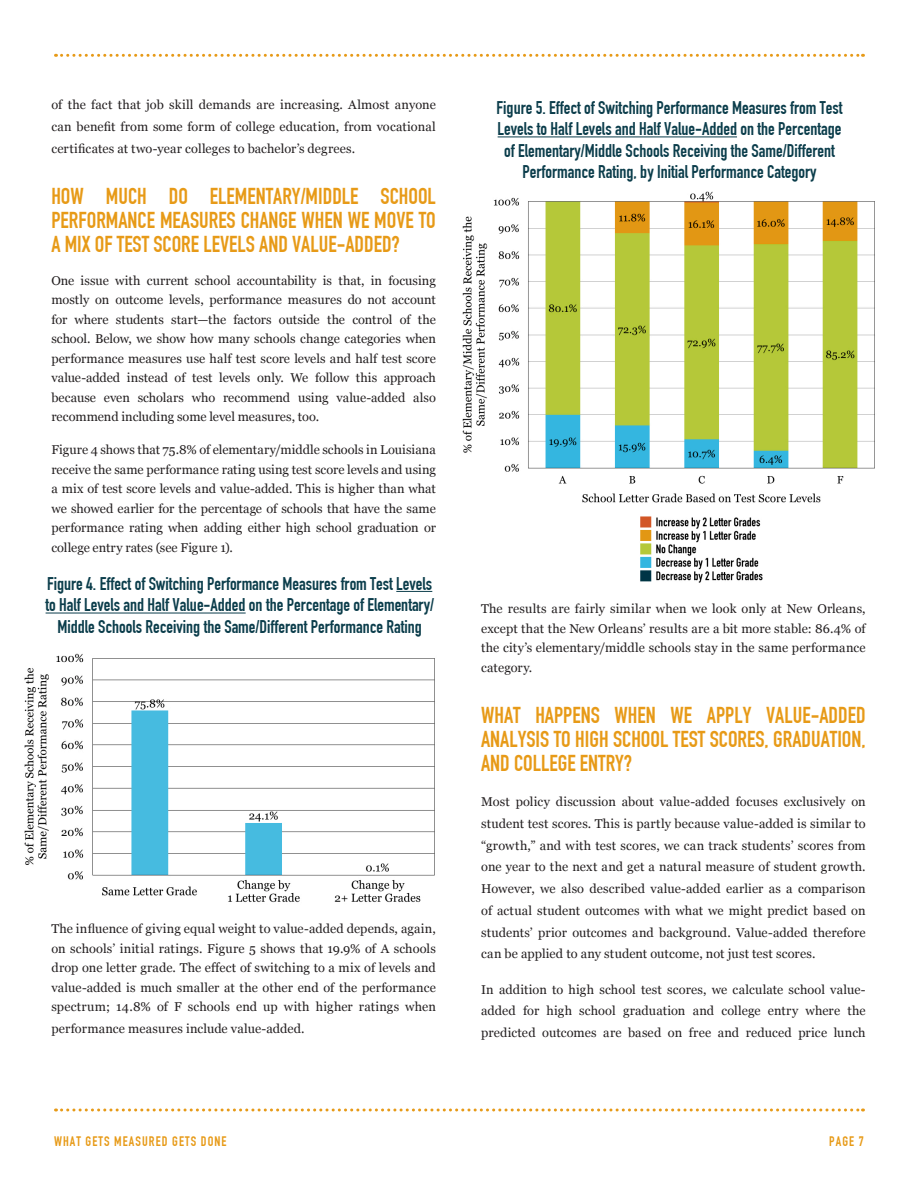
<style>
.page{position:relative;width:918px;height:1188px;background:#fff}
.page>*{position:absolute;margin:0;border:0;box-sizing:border-box;transform-origin:0 0}
.Body{font:22.5px/24px "DIN Engschrift";color:#e79a17;text-align:justify}
.Figure_Table_Heading{font:18px/21.6px "DIN Engschrift";color:#0b3d4b;text-align:center}
.t1{font:13.5px "DIN Engschrift";letter-spacing:.08em;color:#e79a17}
.Body-2{font:12.75px/19.5px "Georgia";letter-spacing:.005em;color:#231f20;text-align:justify}
</style>
<div class="page">
<svg style="left:56px;top:54px;width:807px;height:3px"></svg>
<svg style="left:56px;top:1108px;width:807px;height:4px"></svg>
<img style="left:24px;top:653px;width:411px;height:250px">
<hr style="left:396px;top:591px;width:36px;height:1px;background:#0b3d4b">
<hr style="left:46px;top:613px;width:200px;height:1px;background:#0b3d4b">
<img style="left:462px;top:191px;width:413px;height:392px">
<hr style="left:498px;top:136px;width:239px;height:1px;background:#0b3d4b">
<p class="Body-2" style="left:51px;top:93px;width:386px;line-height:21.8px">of the fact that job skill demands are increasing. Almost anyone can benefit from some form of college education, from vocational certificates at two-year colleges to bachelor’s degrees.</p>
<p class="Body" style="left:51px;top:184px;width:386px">HOW MUCH DO ELEMENTARY/MIDDLE SCHOOL PERFORMANCE MEASURES CHANGE WHEN WE MOVE TO A MIX OF TEST SCORE LEVELS AND VALUE-ADDED?</p>
<p class="Body-2" style="left:51px;top:270px;width:386px">One issue with current school accountability is that, in focusing mostly on outcome levels, performance measures do not account for where students start—the factors outside the control of the school. Below, we show how many schools change categories when performance measures use half test score levels and half test score value-added instead of test levels only. We follow this approach because even scholars who recommend using value-added also recommend including some level measures, too.</p>
<p class="Body-2" style="left:51px;top:439px;width:386px">Figure 4 shows that 75.8% of elementary/middle schools in Louisiana receive the same performance rating using test score levels and using a mix of test score levels and value-added. This is higher than what we showed earlier for the percentage of schools that have the same performance rating when adding either high school graduation or college entry rates (see Figure 1).</p>
<p class="Figure_Table_Heading" style="left:46px;top:572px;width:390px">Figure 4. Effect of Switching Performance Measures from Test Levels to Half Levels and Half Value-Added on the Percentage of Elementary/<br>Middle Schools Receiving the Same/Different Performance Rating</p>
<p class="Body-2" style="left:51px;top:919px;width:386px">The influence of giving equal weight to value-added depends, again, on schools’ initial ratings. Figure 5 shows that 19.9% of A schools drop one letter grade. The effect of switching to a mix of levels and value-added is much smaller at the other end of the performance spectrum; 14.8% of F schools end up with higher ratings when</p>
<p class="Body-2" style="left:51px;top:1018px;width:255px">performance measures include value-added.</p>
<p class="Figure_Table_Heading" style="left:497px;top:96px;width:347px">Figure 5. Effect of Switching Performance Measures from Test Levels to Half Levels and Half Value-Added on the Percentage of Elementary/Middle Schools Receiving the Same/Different Performance Rating, by Initial Performance Category</p>
<p class="Body-2" style="left:481px;top:599px;width:386px">The results are fairly similar when we look only at New Orleans, except that the New Orleans’ results are a bit more stable: 86.4% of the city’s elementary/middle schools stay in the same performance category.</p>
<p class="Body" style="left:481px;top:703px;width:386px">WHAT HAPPENS WHEN WE APPLY VALUE-ADDED ANALYSIS TO HIGH SCHOOL TEST SCORES, GRADUATION, AND COLLEGE ENTRY?</p>
<p class="Body-2" style="left:481px;top:790px;width:386px;line-height:21.8px">Most policy discussion about value-added focuses exclusively on student test scores. This is partly because value-added is similar to “growth,” and with test scores, we can track students’ scores from one year to the next and get a natural measure of student growth.<br>However, we also described value-added earlier as a comparison of actual student outcomes with what we might predict based on students’ prior outcomes and background. Value-added therefore can be applied to any student outcome, not just test scores.</p>
<p class="Body-2" style="left:481px;top:978px;width:386px;line-height:21.8px">In addition to high school test scores, we calculate school value&shy;added for high school graduation and college entry where the predicted outcomes are based on free and reduced price lunch</p>
<p class="t1" style="left:54px;top:1133px;width:174px">WHAT GETS MEASURED GETS DONE</p>
<p class="t1" style="left:829px;top:1133px;width:36px">PAGE 7</p>
</div>
